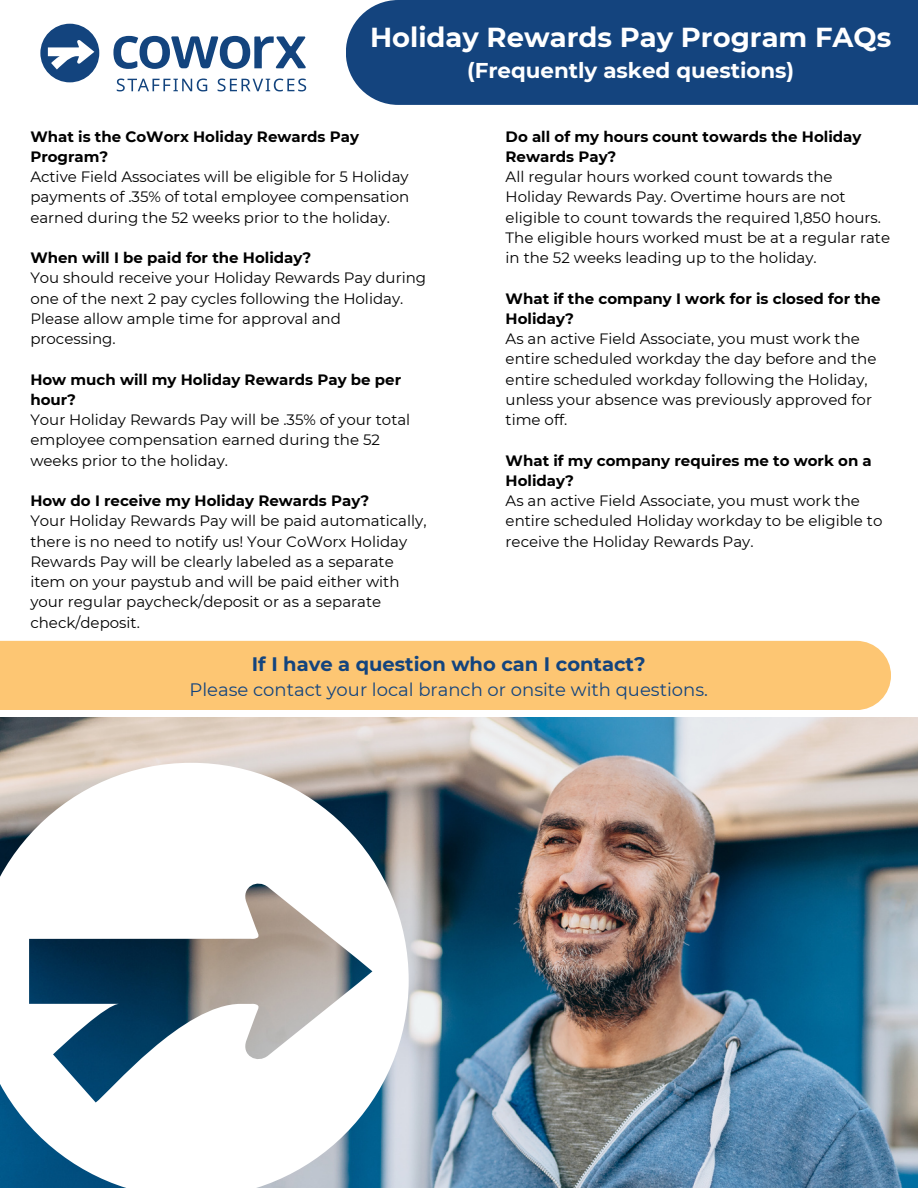
<style>
.page{position:relative;width:918px;height:1188px;background:#fff}
.page>*{position:absolute;margin:0;border:0;box-sizing:border-box;transform-origin:0 0}
.t1{font:700 27.45px "Montserrat";color:#fff}
.t2{font:700 21.45px "Montserrat";color:#fff}
.t3{font:700 19.5px "Montserrat";color:#13447e}
.t4{font:18px "Montserrat";color:#13447e}
.t5{font:15px/20.2px "Montserrat";color:#000}
.t6{font:700 15px/20.2px "Montserrat";color:#000}
</style>
<div class="page">
<img style="left:0;top:718px;width:918px;height:470px">
<div style="left:346px;top:0;width:572px;height:105px;background:#14447e"></div>
<div style="left:0;top:641px;width:891px;height:69px;background:#fdc673"></div>
<svg style="left:0;top:763px;width:409px;height:425px"></svg>
<svg style="left:40px;top:24px;width:59px;height:58px"></svg>
<svg style="left:117px;top:79px;width:90px;height:12px"></svg>
<svg style="left:218px;top:79px;width:88px;height:12px"></svg>
<svg style="left:113px;top:36px;width:193px;height:33px"></svg>
<p class="t1" style="left:370px;top:20px;width:523px">Holiday Rewards Pay Program FAQs</p>
<p class="t2" style="left:467px;top:57px;width:329px">(Frequently asked questions)</p>
<p class="t6" style="left:30px;top:126px;width:330px">What is the CoWorx Holiday Rewards Pay<br>Program?</p>
<p class="t5" style="left:30px;top:167px;width:381px;text-align:justify">Active Field Associates will be eligible for 5 Holiday payments of .35% of total employee compensation earned during the 52 weeks prior to the holiday.</p>
<p class="t6" style="left:30px;top:248px;width:282px">When will I be paid for the Holiday?</p>
<p class="t5" style="left:30px;top:268px;width:397px">You should receive your Holiday Rewards Pay during one of the next 2 pay cycles following the Holiday.<br>Please allow ample time for approval and processing.</p>
<p class="t6" style="left:30px;top:369px;width:372px">How much will my Holiday Rewards Pay be per hour?</p>
<p class="t5" style="left:30px;top:410px;width:381px">Your Holiday Rewards Pay will be .35% of your total employee compensation earned during the 52 weeks prior to the holiday.</p>
<p class="t6" style="left:30px;top:491px;width:340px">How do I receive my Holiday Rewards Pay?</p>
<p class="t5" style="left:30px;top:511px;width:398px">Your Holiday Rewards Pay will be paid automatically, there is no need to notify us! Your CoWorx Holiday Rewards Pay will be clearly labeled as a separate item on your paystub and will be paid either with your regular paycheck/deposit or as a separate check/deposit.</p>
<p class="t3" style="left:252px;top:652px;width:395px">If I have a question who can I contact?</p>
<p class="t4" style="left:190px;top:678px;width:520px">Please contact your local branch or onsite with questions.</p>
<p class="t6" style="left:506px;top:126px;width:357px">Do all of my hours count towards the Holiday<br>Rewards Pay?</p>
<p class="t5" style="left:506px;top:167px;width:386px">All regular hours worked count towards the Holiday Rewards Pay. Overtime hours are not eligible to count towards the required 1,850 hours.<br>The eligible hours worked must be at a regular rate in the 52 weeks leading up to the holiday.</p>
<p class="t6" style="left:506px;top:288px;width:377px">What if the company I work for is closed for the<br>Holiday?</p>
<p class="t5" style="left:506px;top:329px;width:372px">As an active Field Associate, you must work the entire scheduled workday the day before and the entire scheduled workday following the Holiday, unless your absence was previously approved for time off.</p>
<p class="t6" style="left:506px;top:450px;width:368px">What if my company requires me to work on a<br>Holiday?</p>
<p class="t5" style="left:506px;top:491px;width:378px">As an active Field Associate, you must work the entire scheduled Holiday workday to be eligible to receive the Holiday Rewards Pay.</p>
</div>
